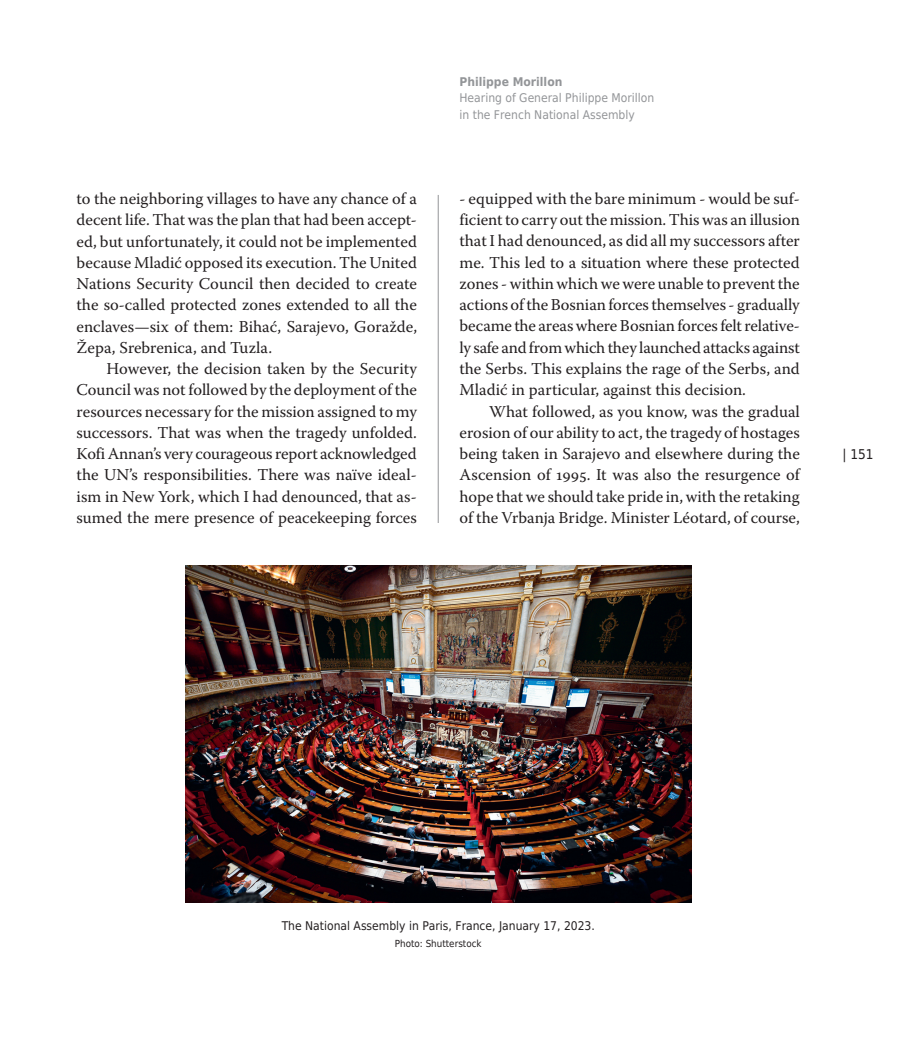
<style>
.page{position:relative;width:919px;height:1046px;background:#fff}
.page>*{position:absolute;margin:0;border:0;box-sizing:border-box;transform-origin:0 0}
.t1{font:16.5px/21.3px "Warnock Pro";color:#231f20;text-align:justify}
.t2{font:13.5px "DejaVu Sans Condensed";color:#231f20}
.t3{font:12px/16.5px "DejaVu Sans Condensed";color:#939598}
.t4{font:12px "DejaVu Sans Condensed";color:#231f20}
.t5{font:700 12px "DejaVu Sans Condensed";color:#939598}
.t6{font:9.75px "DejaVu Sans Condensed";color:#231f20}
</style>
<div class="page">
<hr style="left:438px;top:195px;width:1px;height:328px;background:#939598">
<img style="left:185px;top:565px;width:506px;height:338px">
<p class="t1" style="left:77px;top:188px;width:342px">to the neighboring villages to have any chance of a decent life. That was the plan that had been accept&shy;ed, but unfortunately, it could not be implemented because Mladić opposed its execution. The United Nations Security Council then decided to create the so-called protected zones extended to all the enclaves—six of them: Bihać, Sarajevo, Goražde, Žepa, Srebrenica, and Tuzla.</p>
<p class="t1" style="left:77px;top:358px;width:342px;text-indent:30px">However, the decision taken by the Security Council was not followed by the deployment of the resources necessary for the mission assigned to my successors. That was when the tragedy unfolded.<br>Kofi Annan’s very courageous report acknowledged the UN’s responsibilities. There was naïve ideal&shy;ism in New York, which I had denounced, that as&shy;sumed the mere presence of peacekeeping forces</p>
<p class="t5" style="left:459px;top:72px;width:104px">Philippe Morillon</p>
<p class="t3" style="left:459px;top:89px;width:196px">Hearing of General Philippe Morillon in the French National Assembly</p>
<p class="t1" style="left:459px;top:188px;width:342px">- equipped with the bare minimum - would be suf&shy;ficient to carry out the mission. This was an illusion that I had denounced, as did all my successors after me. This led to a situation where these protected zones - within which we were unable to prevent the actions of the Bosnian forces themselves - gradually became the areas where Bosnian forces felt relative&shy;ly safe and from which they launched attacks against the Serbs. This explains the rage of the Serbs, and Mladić in particular, against this decision.</p>
<p class="t1" style="left:459px;top:400px;width:342px;text-indent:30px">What followed, as you know, was the gradual erosion of our ability to act, the tragedy of hostages being taken in Sarajevo and elsewhere during the Ascension of 1995. It was also the resurgence of hope that we should take pride in, with the retaking of the Vrbanja Bridge. Minister Léotard, of course,</p>
<p class="t2" style="left:842px;top:443px;width:33px">| 151</p>
<p class="t4" style="left:281px;top:916px;width:315px">The National Assembly in Paris, France, January 17, 2023.</p>
<p class="t6" style="left:395px;top:935px;width:88px">Photo: Shutterstock</p>
</div>
